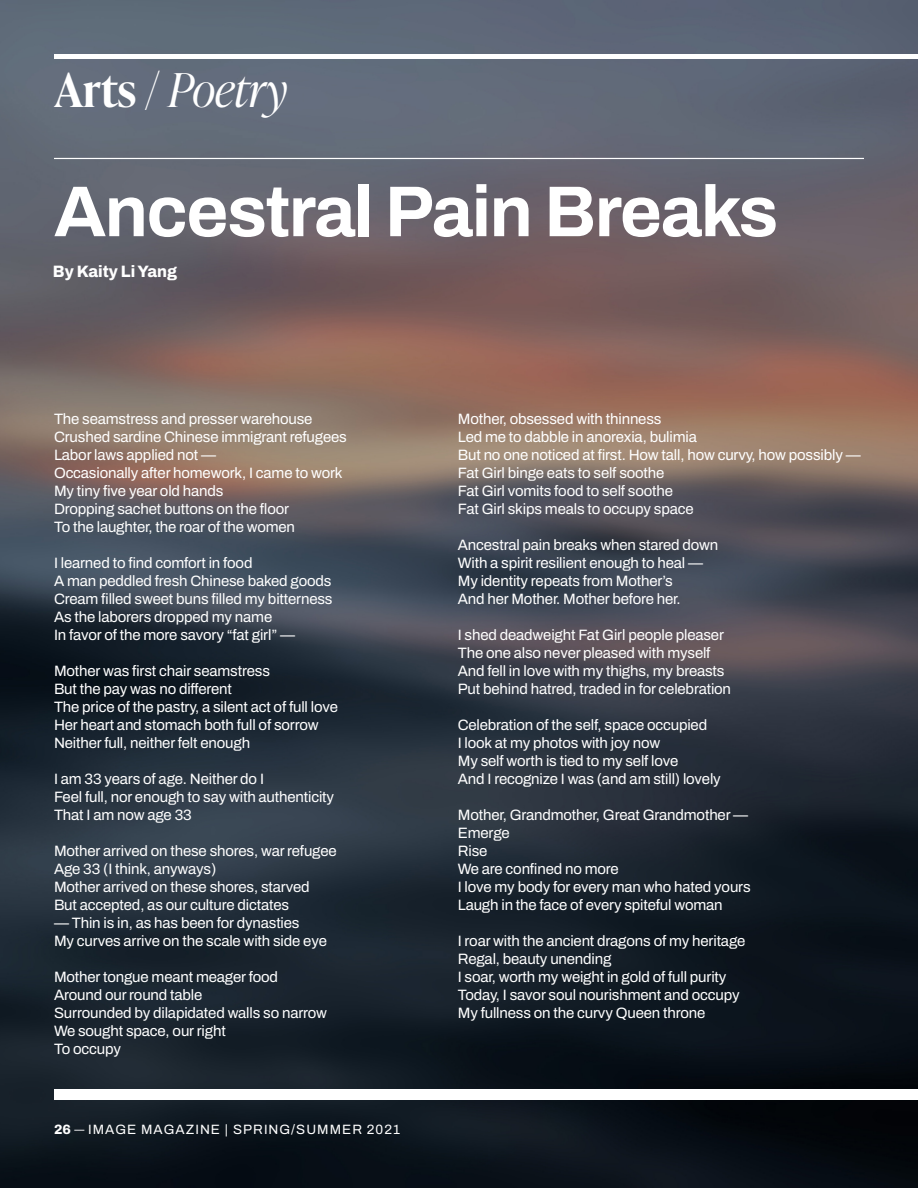
<style>
.page{position:relative;width:918px;height:1188px;background:#fff}
.page>*{position:absolute;margin:0;border:0;box-sizing:border-box;transform-origin:0 0}
.t1{font:700 72px "Archivo";letter-spacing:-.02em;color:#fff}
.t2{font:italic 300 46.5px "Ivy Presto Display";color:#fff}
.t3{font:800 16.5px "Archivo";color:#fff;scale:.96 1}
.t4{font:15px "Archivo";letter-spacing:-.01em;color:#fff}
.t5{font:13.5px "Archivo";letter-spacing:.075em;color:#fff}
.s1{font-family:"Ivy Presto Headline";font-weight:600;font-style:normal}
.s2{font-family:"Ivy Mode";font-weight:600;font-style:normal}
.s3{font-weight:800}
.s4{font-family:"PT Serif"}
</style>
<div class="page">
<img style="left:0;top:0;width:918px;height:1188px">
<hr style="left:54px;top:158px;width:810px;height:1px;background:#fff">
<div style="left:54px;top:1089px;width:864px;height:10px;background:#fff"></div>
<hr style="left:54px;top:54px;width:864px;height:4px;background:#fff">
<p class="t2" style="left:55px;top:57px;width:234px"><span class="s1">Arts</span> <span class="s2">/</span> Poetry</p>
<p class="t1" style="left:54px;top:158px;width:726px">Ancestral Pain Breaks</p>
<p class="t3" style="left:53px;top:259px;width:131px">By Kaity Li Yang</p>
<p class="t4" style="left:54px;top:408px;width:260px">The seamstress and presser warehouse</p>
<p class="t4" style="left:54px;top:426px;width:294px">Crushed sardine Chinese immigrant refugees</p>
<p class="t4" style="left:54px;top:444px;width:164px">Labor laws applied not —</p>
<p class="t4" style="left:54px;top:462px;width:290px">Occasionally after homework, I came to work</p>
<p class="t4" style="left:54px;top:480px;width:171px">My tiny five year old hands</p>
<p class="t4" style="left:54px;top:498px;width:237px">Dropping sachet buttons on the floor</p>
<p class="t4" style="left:54px;top:516px;width:243px">To the laughter, the roar of the women</p>
<p class="t4" style="left:54px;top:552px;width:200px">I learned to find comfort in food</p>
<p class="t4" style="left:54px;top:570px;width:279px">A man peddled fresh Chinese baked goods</p>
<p class="t4" style="left:54px;top:588px;width:280px">Cream filled sweet buns filled my bitterness</p>
<p class="t4" style="left:54px;top:606px;width:220px">As the laborers dropped my name</p>
<p class="t4" style="left:54px;top:624px;width:243px">In favor of the more savory “fat girl” —</p>
<p class="t4" style="left:54px;top:660px;width:217px">Mother was first chair seamstress</p>
<p class="t4" style="left:54px;top:678px;width:180px">But the pay was no different</p>
<p class="t4" style="left:54px;top:696px;width:285px">The price of the pastry, a silent act of full love</p>
<p class="t4" style="left:54px;top:714px;width:266px">Her heart and stomach both full of sorrow</p>
<p class="t4" style="left:54px;top:732px;width:198px">Neither full, neither felt enough</p>
<p class="t4" style="left:54px;top:768px;width:212px">I am 33 years of age. Neither do I</p>
<p class="t4" style="left:54px;top:786px;width:282px">Feel full, nor enough to say with authenticity</p>
<p class="t4" style="left:54px;top:804px;width:139px">That I am now age 33</p>
<p class="t4" style="left:54px;top:840px;width:284px">Mother arrived on these shores, war refugee</p>
<p class="t4" style="left:54px;top:858px;width:164px">Age 33 (I think, anyways)</p>
<p class="t4" style="left:54px;top:876px;width:257px">Mother arrived on these shores, starved</p>
<p class="t4" style="left:54px;top:894px;width:237px">But accepted, as our culture dictates</p>
<p class="t4" style="left:54px;top:912px;width:247px">— Thin is in, as has been for dynasties</p>
<p class="t4" style="left:54px;top:930px;width:274px">My curves arrive on the scale with side eye</p>
<p class="t4" style="left:54px;top:966px;width:225px">Mother tongue meant meager food</p>
<p class="t4" style="left:54px;top:984px;width:150px">Around our round table</p>
<p class="t4" style="left:54px;top:1002px;width:275px">Surrounded by dilapidated walls so narrow</p>
<p class="t4" style="left:54px;top:1020px;width:173px">We sought space, our right</p>
<p class="t4" style="left:54px;top:1038px;width:68px">To occupy</p>
<p class="t5" style="left:54px;top:1119px;width:348px"><span class="s3">26</span> <span class="s4">—</span> IMAGE MAGAZINE | SPRING/SUMMER 2021</p>
<p class="t4" style="left:458px;top:408px;width:205px">Mother, obsessed with thinness</p>
<p class="t4" style="left:458px;top:426px;width:241px">Led me to dabble in anorexia, bulimia</p>
<p class="t4" style="left:458px;top:444px;width:404px">But no one noticed at first. How tall, how curvy, how possibly —</p>
<p class="t4" style="left:458px;top:462px;width:208px">Fat Girl binge eats to self soothe</p>
<p class="t4" style="left:458px;top:480px;width:217px">Fat Girl vomits food to self soothe</p>
<p class="t4" style="left:458px;top:498px;width:237px">Fat Girl skips meals to occupy space</p>
<p class="t4" style="left:458px;top:534px;width:262px">Ancestral pain breaks when stared down</p>
<p class="t4" style="left:458px;top:552px;width:247px">With a spirit resilient enough to heal —</p>
<p class="t4" style="left:458px;top:570px;width:216px">My identity repeats from Mother’s</p>
<p class="t4" style="left:458px;top:588px;width:224px">And her Mother. Mother before her.</p>
<p class="t4" style="left:458px;top:624px;width:268px">I shed deadweight Fat Girl people pleaser</p>
<p class="t4" style="left:458px;top:642px;width:254px">The one also never pleased with myself</p>
<p class="t4" style="left:458px;top:660px;width:268px">And fell in love with my thighs, my breasts</p>
<p class="t4" style="left:458px;top:678px;width:275px">Put behind hatred, traded in for celebration</p>
<p class="t4" style="left:458px;top:714px;width:251px">Celebration of the self, space occupied</p>
<p class="t4" style="left:458px;top:732px;width:204px">I look at my photos with joy now</p>
<p class="t4" style="left:458px;top:750px;width:222px">My self worth is tied to my self love</p>
<p class="t4" style="left:458px;top:768px;width:264px">And I recognize I was (and am still) lovely</p>
<p class="t4" style="left:458px;top:804px;width:292px">Mother, Grandmother, Great Grandmother —</p>
<p class="t4" style="left:458px;top:822px;width:54px">Emerge</p>
<p class="t4" style="left:458px;top:840px;width:31px">Rise</p>
<p class="t4" style="left:458px;top:858px;width:163px">We are confined no more</p>
<p class="t4" style="left:458px;top:876px;width:294px">I love my body for every man who hated yours</p>
<p class="t4" style="left:458px;top:894px;width:266px">Laugh in the face of every spiteful woman</p>
<p class="t4" style="left:458px;top:930px;width:289px">I roar with the ancient dragons of my heritage</p>
<p class="t4" style="left:458px;top:948px;width:155px">Regal, beauty unending</p>
<p class="t4" style="left:458px;top:966px;width:270px">I soar, worth my weight in gold of full purity</p>
<p class="t4" style="left:458px;top:984px;width:283px">Today, I savor soul nourishment and occupy</p>
<p class="t4" style="left:458px;top:1002px;width:249px">My fullness on the curvy Queen throne</p>
</div>
